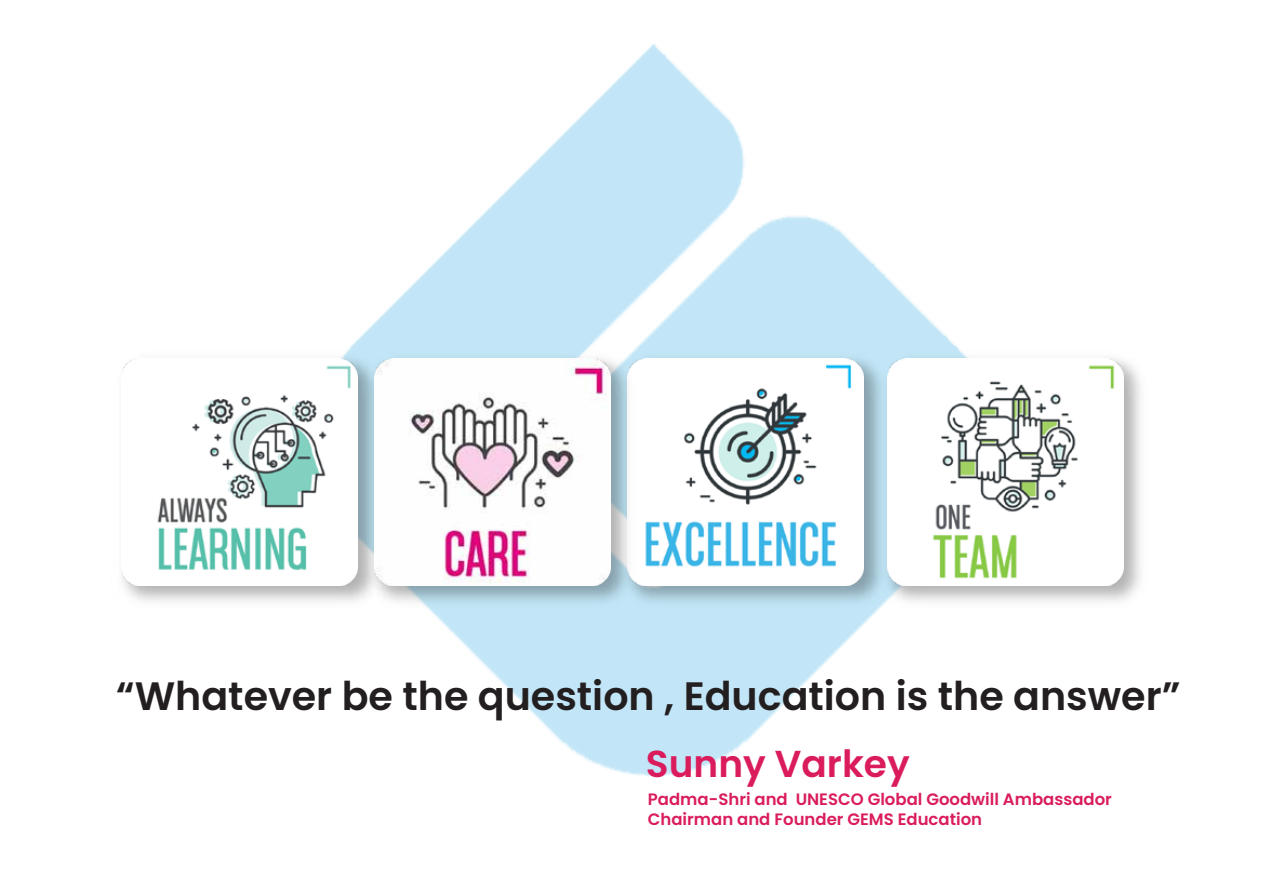
<style>
.page{position:relative;width:1263px;height:893px;background:#fff}
.page>*{position:absolute;margin:0;border:0;box-sizing:border-box;transform-origin:0 0}
.t1{font:600 39.6px "Poppins";color:#231f20}
.t2{font:600 37.5px "Poppins";color:#da1c5c}
.t3{font:600 16.5px/19.8px "Poppins";color:#da1c5c}
</style>
<div class="page">
<img style="left:351px;top:44px;width:605px;height:732px">
<img style="left:124px;top:346px;width:238px;height:266px">
<img style="left:122px;top:358px;width:236px;height:227px">
<img style="left:638px;top:346px;width:237px;height:266px">
<img style="left:638px;top:358px;width:225px;height:227px">
<img style="left:875px;top:346px;width:266px;height:266px">
<img style="left:887px;top:358px;width:236px;height:227px">
<img style="left:362px;top:346px;width:276px;height:266px">
<img style="left:374px;top:358px;width:236px;height:227px">
<h1 class="t1" style="left:116px;top:673px;width:1066px">“Whatever be the question , Education is the answer”</h1>
<h2 class="t2" style="left:646px;top:742px;width:265px">Sunny Varkey</h2>
<p class="t3" style="left:648px;top:789px;width:466px">Padma-Shri and UNESCO Global Goodwill Ambassador<br>Chairman and Founder GEMS Education</p>
</div>
